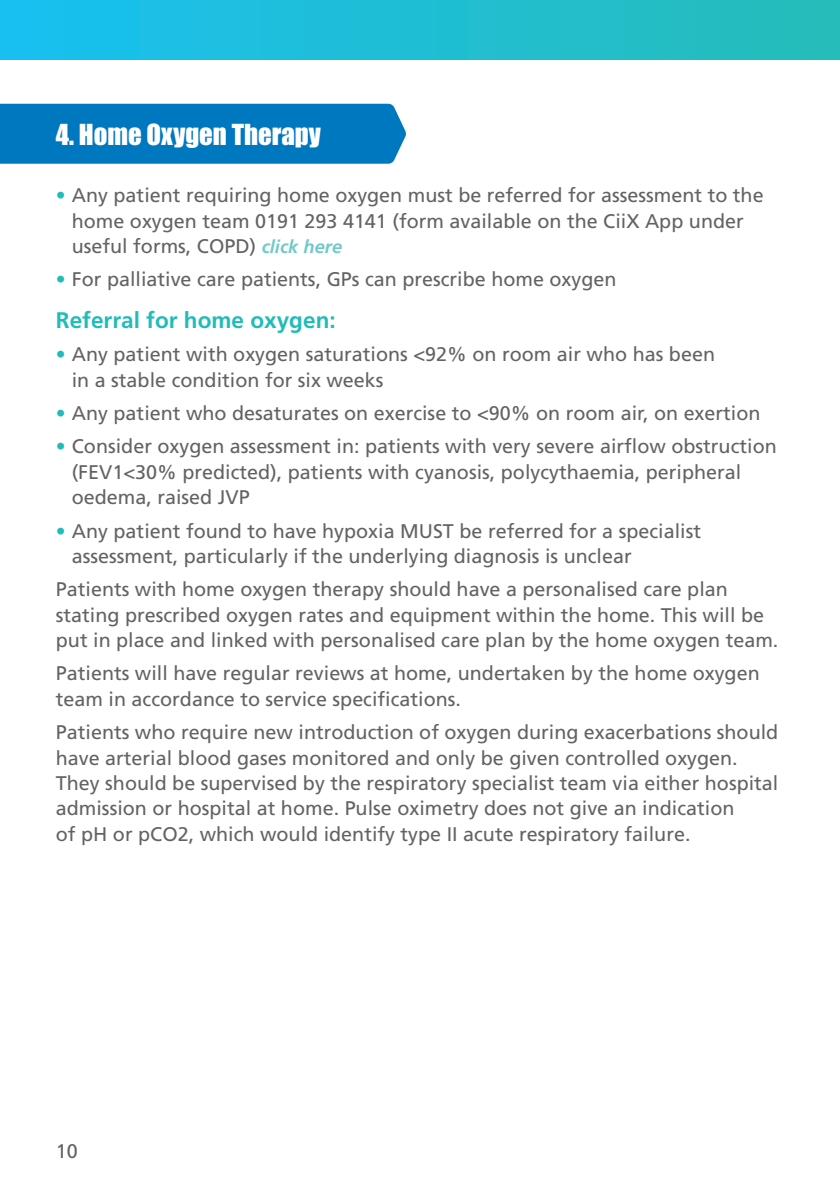
<style>
.page{position:relative;width:840px;height:1191px;background:#fff}
.page>*{position:absolute;margin:0;border:0;box-sizing:border-box;transform-origin:0 0}
.t1{font:26.8px "Impact";color:#fff}
.t2{font:700 22.6px "Frutiger";color:#22bcb8}
.t3{font:19.8px/25.4px "Frutiger";color:#636366}
.s1{color:#22bcb8}
.s2{font-weight:700;font-style:italic;font-size:18.4px;color:#71cac8}
</style>
<div class="page">
<div style="left:0;top:104px;width:406px;height:60px;background:#0078c0"></div>
<div style="left:0;top:0;width:839px;height:60px;background:linear-gradient(to right,#18c0f0,#26bcb8)"></div>
<h1 class="t1" style="left:56px;top:120px;width:266px">4. Home Oxygen Therapy</h1>
<p class="t3" style="left:72px;top:184px;width:693px;text-indent:-16px"><span class="s1">•</span> Any patient requiring home oxygen must be referred for assessment to the home oxygen team 0191 293 4141 (form available on the CiiX App under useful forms, COPD) <span class="s2">click here</span></p>
<p class="t3" style="left:56px;top:268px;width:562px"><span class="s1">•</span> For palliative care patients, GPs can prescribe home oxygen</p>
<p class="t2" style="left:56px;top:311px;width:281px">Referral for home oxygen:</p>
<p class="t3" style="left:72px;top:343px;width:644px;text-indent:-16px"><span class="s1">•</span> Any patient with oxygen saturations &lt;92% on room air who has been in a stable condition for six weeks</p>
<p class="t3" style="left:56px;top:402px;width:705px"><span class="s1">•</span> Any patient who desaturates on exercise to &lt;90% on room air, on exertion</p>
<p class="t3" style="left:72px;top:435px;width:706px;text-indent:-16px"><span class="s1">•</span> Consider oxygen assessment in: patients with very severe airflow obstruction (FEV1&lt;30% predicted), patients with cyanosis, polycythaemia, peripheral oedema, raised JVP</p>
<p class="t3" style="left:72px;top:519px;width:630px;text-indent:-16px"><span class="s1">•</span> Any patient found to have hypoxia MUST be referred for a specialist assessment, particularly if the underlying diagnosis is unclear</p>
<p class="t3" style="left:56px;top:578px;width:723px">Patients with home oxygen therapy should have a personalised care plan stating prescribed oxygen rates and equipment within the home. This will be put in place and linked with personalised care plan by the home oxygen team.</p>
<p class="t3" style="left:56px;top:662px;width:705px">Patients will have regular reviews at home, undertaken by the home oxygen team in accordance to service specifications.</p>
<p class="t3" style="left:56px;top:721px;width:723px">Patients who require new introduction of oxygen during exacerbations should have arterial blood gases monitored and only be given controlled oxygen.<br>They should be supervised by the respiratory specialist team via either hospital admission or hospital at home. Pulse oximetry does not give an indication<br>of pH or pCO2, which would identify type II acute respiratory failure.</p>
<p class="t3" style="left:56px;top:1140px;width:23px">10</p>
</div>
